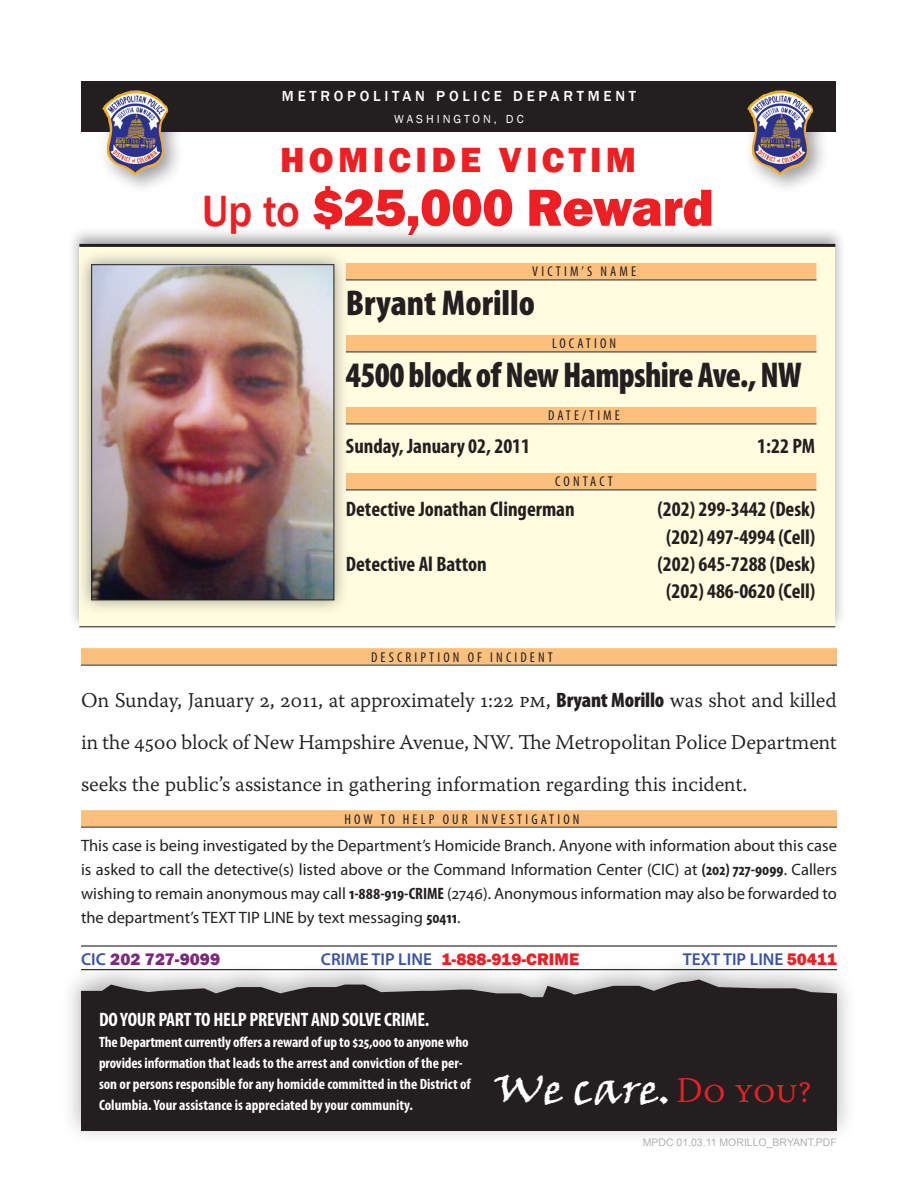
<style>
.page{position:relative;width:918px;height:1188px;background:#fff}
.page>*{position:absolute;margin:0;border:0;box-sizing:border-box;transform-origin:0 0}
.t1{font:800 54px "Franklin Gothic";letter-spacing:-.01em;color:#ee1f23}
.t2{font:45px "Viner Hand ITC";color:#fff}
.t3{font:900 condensed 36px "Myriad Pro";letter-spacing:-.02em;color:#231f20;scale:.95 1}
.t4{font:800 36px "Franklin Gothic";letter-spacing:.12em;color:#ee1f23}
.t5{font:900 condensed 36px "Myriad Pro";color:#231f20}
.t6{font:21px/42px "Warnock Pro Light Capt";letter-spacing:-.01em;color:#231f20;text-align:justify}
.t7{font:700 condensed 21px/27px "Myriad Pro";color:#231f20;text-align:center}
.t8{font:700 condensed 19.5px "Myriad Pro";letter-spacing:-.01em;color:#fff}
.t9{font:800 17.25px "Franklin Gothic";color:#ee1f23}
.t10{font:600 17.25px "Myriad Pro";color:#3853a3}
.t11{font:800 17.25px "Franklin Gothic";color:#7e287e}
.t12{font:16.5px/24px "Myriad Pro";color:#231f20;text-align:justify}
.t13{font:700 condensed 15px/21px "Myriad Pro";color:#fff}
.t14{font:500 15px "Franklin Gothic";letter-spacing:.25em;color:#fff}
.t15{font:condensed 14.25px "Myriad Pro";letter-spacing:.22em;color:#231f20}
.t16{font:12px "Franklin Gothic";letter-spacing:.25em;color:#fff}
.t17{font:10.5px "Arial";color:#b2b3b7}
.s1{font-weight:500;font-size:45px}
.s2{font-family:"Myriad Pro";font-weight:900;font-stretch:condensed}
.s3{font-weight:700;font-stretch:condensed}
.s4{font-family:"Myriad Pro";font-weight:600;color:#3853a3}
.s5{font-family:"Franklin Gothic";font-weight:800;color:#ee1f23}
.s6{font-family:"Warnock Pro";font-weight:300;font-size:36px;color:#ee1f23}
</style>
<div class="page">
<div style="left:60px;top:952px;width:796px;height:191px;background:#231f20;opacity:.35"></div>
<div style="left:81px;top:980px;width:756px;height:151px;background:#231f20"></div>
<hr style="left:81px;top:945px;width:756px;height:2px;background:#231f20">
<hr style="left:81px;top:969px;width:756px;height:1px;background:#231f20">
<div style="left:82px;top:82px;width:754px;height:50px;background:#231f20"></div>
<div style="left:93px;top:81px;width:94px;height:114px;background:#231f20;opacity:.45"></div>
<img style="left:102px;top:91px;width:68px;height:85px">
<div style="left:738px;top:81px;width:94px;height:114px;background:#231f20;opacity:.45"></div>
<img style="left:747px;top:91px;width:68px;height:85px">
<div style="left:67px;top:226px;width:780px;height:405px;background:#231f20;opacity:.4"></div>
<div style="left:79px;top:244px;width:756px;height:382px;background:#fffce0"></div>
<hr style="left:79px;top:244px;width:756px;height:3px;background:#231f20">
<hr style="left:79px;top:626px;width:756px;height:1px;background:#231f20">
<div style="left:81px;top:648px;width:756px;height:17px;background:#fcc07c"></div>
<hr style="left:81px;top:665px;width:756px;height:1px;background:#231f20">
<div style="left:81px;top:810px;width:756px;height:17px;background:#fcc07c"></div>
<hr style="left:81px;top:827px;width:756px;height:1px;background:#231f20">
<div style="left:346px;top:263px;width:470px;height:16px;background:#fcc07c"></div>
<hr style="left:346px;top:280px;width:470px;height:1px;background:#231f20">
<div style="left:346px;top:335px;width:470px;height:16px;background:#fcc07c"></div>
<hr style="left:346px;top:352px;width:470px;height:1px;background:#231f20">
<div style="left:346px;top:407px;width:470px;height:16px;background:#fcc07c"></div>
<hr style="left:346px;top:424px;width:470px;height:1px;background:#231f20">
<div style="left:346px;top:473px;width:470px;height:16px;background:#fcc07c"></div>
<hr style="left:346px;top:490px;width:470px;height:1px;background:#231f20">
<div style="left:75px;top:248px;width:274px;height:367px;background:#231f20;opacity:.45"></div>
<img style="left:93px;top:266px;width:239px;height:332px">
<div style="left:91px;top:264px;width:243px;height:336px;border:1px solid #231f20"></div>
<p class="t14" style="left:282px;top:87px;width:356px">METROPOLITAN POLICE DEPARTMENT</p>
<p class="t16" style="left:394px;top:112px;width:131px">WASHINGTON, DC</p>
<h3 class="t4" style="left:280px;top:136px;width:358px">HOMICIDE VICTIM</h3>
<h1 class="t1" style="left:202px;top:173px;width:514px"><span class="s1">Up to</span> $25,000 Reward</h1>
<p class="t15" style="left:532px;top:263px;width:8px">VICTI</p>
<p class="t15" style="left:570px;top:263px;width:66px">M’S NA ME</p>
<h3 class="t5" style="left:346px;top:280px;width:191px">Bryant Morillo</h3>
<p class="t15" style="left:552px;top:335px;width:9px">LOCATION</p>
<h3 class="t3" style="left:346px;top:352px;width:481px">4500 block of New Hampshire Ave., NW</h3>
<p class="t15" style="left:548px;top:407px;width:72px">DATE /TI ME</p>
<p class="t7" style="left:346px;top:433px;width:186px">Sunday, January 02, 2011</p>
<p class="t7" style="left:757px;top:433px;width:60px">1:22 PM</p>
<p class="t15" style="left:555px;top:473px;width:10px">CONTACT</p>
<p class="t7" style="left:346px;top:496px;width:230px">Detective Jonathan Clingerman</p>
<p class="t7" style="left:658px;top:496px;width:159px">(202) 299-3442 (Desk) (202) 497-4994 (Cell)</p>
<p class="t7" style="left:346px;top:550px;width:142px">Detective Al Batton</p>
<p class="t7" style="left:658px;top:550px;width:159px">(202) 645-7288 (Desk) (202) 486-0620 (Cell)</p>
<p class="t15" style="left:371px;top:648px;width:183px">DESCRIPTION OF INCIDENT</p>
<p class="t6" style="left:81px;top:678px;width:758px">On Sunday, January 2, 2011, at approximately 1:22 pm, <span class="s2">Bryant Morillo</span> was shot and killed in the 4500 block of New Hampshire Avenue, NW. The Metropolitan Police Department seeks the public’s assistance in gathering information regarding this incident.</p>
<p class="t15" style="left:344px;top:810px;width:237px">HOW TO HELP OUR INVESTIGATION</p>
<p class="t12" style="left:81px;top:833px;width:758px">This case is being investigated by the Department’s Homicide Branch. Anyone with information about this case is asked to call the detective(s) listed above or the Command Information Center (CIC) at <span class="s3">(202) 727-9099</span>. Callers wishing to remain anonymous may call <span class="s3">1-888-919-CRIME</span> (2746). Anonymous information may also be forwarded to the department’s TEXT TIP LINE by text messaging <span class="s3">50411</span>.</p>
<p class="t11" style="left:81px;top:948px;width:141px"><span class="s4">CIC</span> 202 727-9099</p>
<p class="t9" style="left:321px;top:948px;width:260px"><span class="s4">CRIME TIP LINE</span> 1-888-919-CRIME</p>
<p class="t10" style="left:683px;top:948px;width:156px">TEXT TIP LINE <span class="s5">50411</span></p>
<p class="t8" style="left:99px;top:1007px;width:332px">DO YOUR PART TO HELP PREVENT AND SOLVE CRIME.</p>
<p class="t13" style="left:99px;top:1031px;width:373px">The Department currently offers a reward of up to $25,000 to anyone who provides information that leads to the arrest and conviction of the per&shy;son or persons responsible for any homicide committed in the District of Columbia. Your assistance is appreciated by your community.</p>
<h2 class="t2" style="left:494px;top:1060px;width:319px">We care.<span class="s6">Do you?</span></h2>
<p class="t17" style="left:643px;top:1136px;width:196px">MPDC 01.03.11 MORILLO_BRYANT.PDF</p>
</div>
